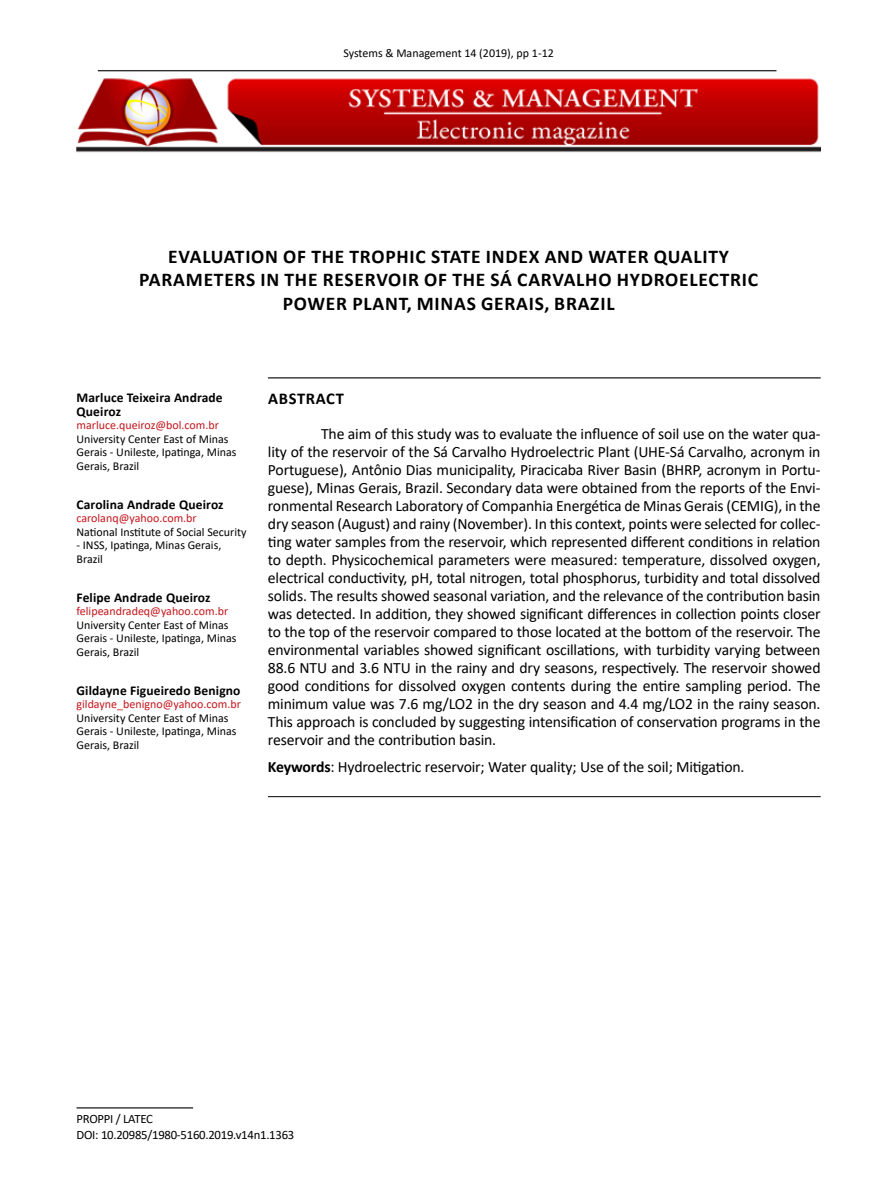
<style>
.page{position:relative;width:893px;height:1191px;background:#fff}
.page>*{position:absolute;margin:0;border:0;box-sizing:border-box;transform-origin:0 0}
.t1{font:700 19.5px/23.4px "Calibri";letter-spacing:.04em;color:#000;text-align:center}
.t2{font:700 16.5px "Calibri";letter-spacing:.04em;color:#000}
.t3{font:15.75px/18px "Calibri";letter-spacing:-.01em;color:#000;text-align:justify}
.t4{font:700 13.5px/13.5px "Calibri";letter-spacing:.01em;color:#000}
.t5{font:12.75px/15.3px "Calibri";letter-spacing:-.02em;color:#000}
.t6{font:12px/13.5px "Calibri";color:#000}
.t7{font:12px "Calibri";color:#c4161c}
.s1{font-weight:700}
</style>
<div class="page">
<hr style="left:98px;top:70px;width:678px;height:1px;background:#000">
<hr style="left:77px;top:1107px;width:116px;height:1px;background:#000">
<img style="left:77px;top:78px;width:744px;height:75px">
<hr style="left:268px;top:377px;width:553px;height:1px;background:#000">
<hr style="left:268px;top:796px;width:553px;height:1px;background:#000">
<p class="t6" style="left:343px;top:46px;width:212px">Systems &amp; Management 14 (2019), pp 1-12</p>
<p class="t1" style="left:139px;top:244px;width:620px">EVALUATION OF THE TROPHIC STATE INDEX AND WATER QUALITY<br>PARAMETERS IN THE RESERVOIR OF THE SÁ CARVALHO HYDROELECTRIC<br>POWER PLANT, MINAS GERAIS, BRAZIL</p>
<p class="t4" style="left:77px;top:391px;width:148px">Marluce Teixeira Andrade<br>Queiroz</p>
<p class="t7" style="left:77px;top:417px;width:144px">marluce.queiroz@bol.com.br</p>
<p class="t6" style="left:77px;top:432px;width:161px">University Center East of Minas<br>Gerais - Unileste, Ipatinga, Minas<br>Gerais, Brazil</p>
<p class="t4" style="left:77px;top:497px;width:149px">Carolina Andrade Queiroz</p>
<p class="t7" style="left:77px;top:510px;width:122px">carolanq@yahoo.com.br</p>
<p class="t6" style="left:77px;top:525px;width:172px">National Institute of Social Security</p>
<p class="t6" style="left:77px;top:538px;width:146px">- INSS, Ipatinga, Minas Gerais,<br>Brazil</p>
<p class="t4" style="left:77px;top:590px;width:136px">Felipe Andrade Queiroz</p>
<p class="t7" style="left:77px;top:603px;width:153px">felipeandradeq@yahoo.com.br</p>
<p class="t6" style="left:77px;top:618px;width:161px">University Center East of Minas<br>Gerais - Unileste, Ipatinga, Minas<br>Gerais, Brazil</p>
<p class="t4" style="left:77px;top:683px;width:166px">Gildayne Figueiredo Benigno</p>
<p class="t7" style="left:77px;top:696px;width:166px">gildayne_benigno@yahoo.com.br</p>
<p class="t6" style="left:77px;top:711px;width:161px">University Center East of Minas<br>Gerais - Unileste, Ipatinga, Minas<br>Gerais, Brazil</p>
<p class="t2" style="left:268px;top:387px;width:77px">ABSTRACT</p>
<p class="t3" style="left:268px;top:424px;width:554px;text-indent:53px">The aim of this study was to evaluate the influence of soil use on the water qua&shy;lity of the reservoir of the Sá Carvalho Hydroelectric Plant (UHE-Sá Carvalho, acronym in Portuguese), Antônio Dias municipality, Piracicaba River Basin (BHRP, acronym in Portu&shy;guese), Minas Gerais, Brazil. Secondary data were obtained from the reports of the Envi&shy;ronmental Research Laboratory of Companhia Energética de Minas Gerais (CEMIG), in the dry season (August) and rainy (November). In this context, points were selected for collec&shy;ting water samples from the reservoir, which represented different conditions in relation to depth. Physicochemical parameters were measured: temperature, dissolved oxygen, electrical conductivity, pH, total nitrogen, total phosphorus, turbidity and total dissolved solids. The results showed seasonal variation, and the relevance of the contribution basin was detected. In addition, they showed significant differences in collection points closer to the top of the reservoir compared to those located at the bottom of the reservoir. The environmental variables showed significant oscillations, with turbidity varying between 88.6 NTU and 3.6 NTU in the rainy and dry seasons, respectively. The reservoir showed good conditions for dissolved oxygen contents during the entire sampling period. The minimum value was 7.6 mg/LO2 in the dry season and 4.4 mg/LO2 in the rainy season.<br>This approach is concluded by suggesting intensification of conservation programs in the reservoir and the contribution basin.</p>
<p class="t3" style="left:268px;top:757px;width:478px"><span class="s1">Keywords</span>: Hydroelectric reservoir; Water quality; Use of the soil; Mitigation.</p>
<p class="t5" style="left:77px;top:1111px;width:219px">PROPPI / LATEC<br>DOI: 10.20985/1980-5160.2019.v14n1.1363</p>
</div>
